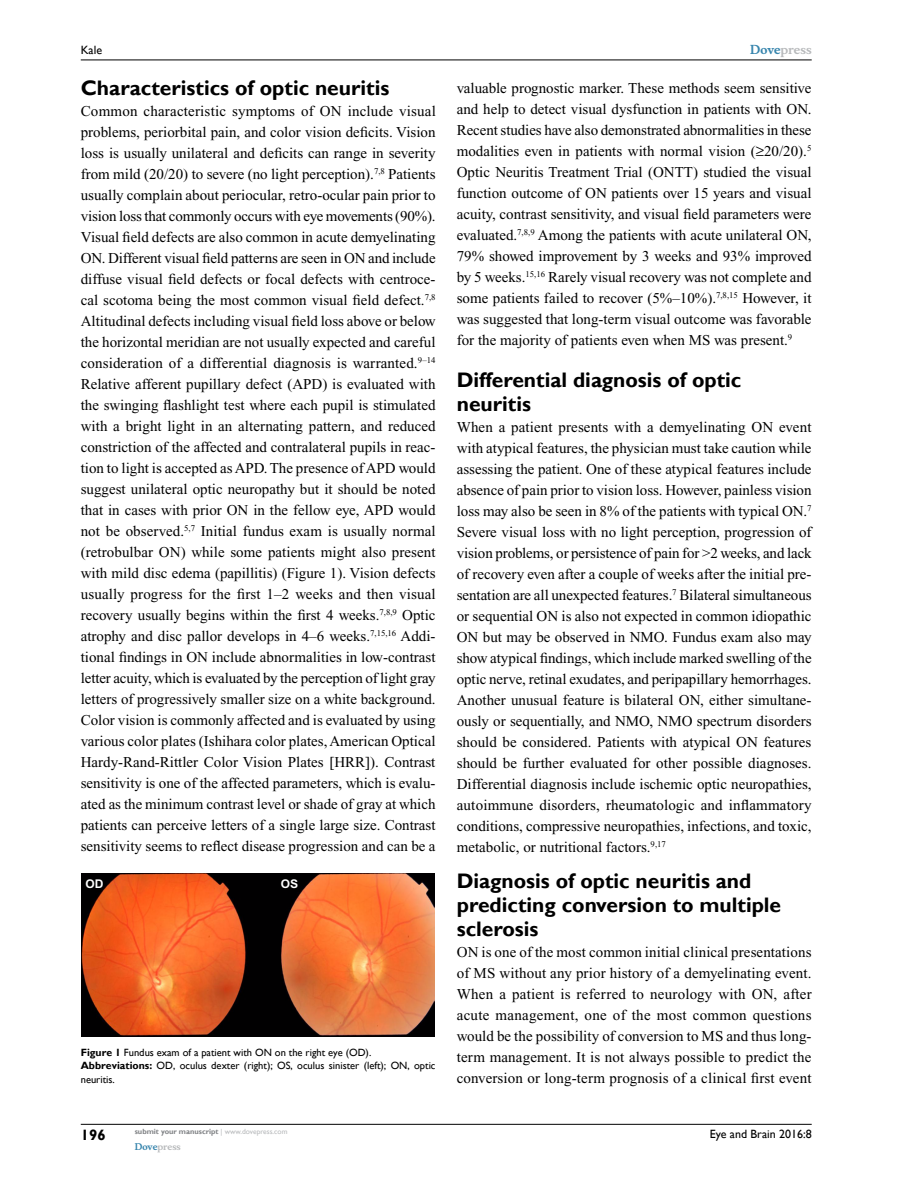
<style>
.page{position:relative;width:918px;height:1188px;background:#fff}
.page>*{position:absolute;margin:0;border:0;box-sizing:border-box;transform-origin:0 0}
.t1{font:700 21px/24px "Gill Sans";color:#000}
.t2{font:15px/21px "Times New Roman";color:#000;text-align:justify}
.t3{font:700 15px "Gill Sans";color:#000}
.t4{font:12px "Gill Sans";color:#000}
.t5{font:700 12px "Musee";color:#b8babc}
.t6{font:700 12px "Arial";color:#fff}
.t7{font:10.5px/13.5px "Gill Sans";color:#000}
.t8{font:700 9px "Musee";color:#b8babc}
.t9{font:700 7.5px "Gill Sans";color:#808285}
.s1{font-weight:700}
.s2{font-weight:400;color:#b8babc}
.s3{color:#3785ad}
</style>
<div class="page">
<hr style="left:81px;top:1124px;width:731px;height:1px;background:#000">
<hr style="left:81px;top:60px;width:731px;height:1px;background:#000">
<img style="left:82px;top:874px;width:353px;height:163px">
<p class="t4" style="left:81px;top:43px;width:23px">Kale</p>
<h1 class="t1" style="left:81px;top:77px;width:310px">Characteristics of optic neuritis</h1>
<p class="t2" style="left:81px;top:101px;width:357px">Common characteristic symptoms of ON include visual problems, periorbital pain, and color vision deficits. Vision loss is usually unilateral and deficits can range in severity from mild (20/20) to severe (no light perception).<sup>7,8</sup> Patients usually complain about periocular, retro-ocular pain prior to vision loss that commonly occurs with eye movements (90%).<br>Visual field defects are also common in acute demyelinating ON. Different visual field patterns are seen in ON and include diffuse visual field defects or focal defects with centroce&shy;cal scotoma being the most common visual field defect.<sup>7,8<br></sup>Altitudinal defects including visual field loss above or below the horizontal meridian are not usually expected and careful consideration of a differential diagnosis is warranted.<sup>9–14<br></sup>Relative afferent pupillary defect (APD) is evaluated with the swinging flashlight test where each pupil is stimulated with a bright light in an alternating pattern, and reduced constriction of the affected and contralateral pupils in reac&shy;tion to light is accepted as APD. The presence of APD would suggest unilateral optic neuropathy but it should be noted that in cases with prior ON in the fellow eye, APD would not be observed.<sup>5,7</sup> Initial fundus exam is usually normal (retrobulbar ON) while some patients might also present with mild disc edema (papillitis) (Figure 1). Vision defects usually progress for the first 1–2 weeks and then visual recovery usually begins within the first 4 weeks.<sup>7,8,9</sup> Optic atrophy and disc pallor develops in 4–6 weeks.<sup>7,15,16</sup> Addi&shy;tional findings in ON include abnormalities in low-contrast letter acuity, which is evaluated by the perception of light gray letters of progressively smaller size on a white background.<br>Color vision is commonly affected and is evaluated by using various color plates (Ishihara color plates, American Optical Hardy-Rand-Rittler Color Vision Plates [HRR]). Contrast sensitivity is one of the affected parameters, which is evalu&shy;ated as the minimum contrast level or shade of gray at which patients can perceive letters of a single large size. Contrast sensitivity seems to reflect disease progression and can be a</p>
<p class="t6" style="left:86px;top:877px;width:19px">OD</p>
<p class="t6" style="left:281px;top:877px;width:19px">OS</p>
<p class="t7" style="left:81px;top:1045px;width:356px"><span class="s1">Figure 1</span> Fundus exam of a patient with ON on the right eye (OD).<br><span class="s1">Abbreviations:</span> OD, oculus dexter (right); OS, oculus sinister (left); ON, optic neuritis.</p>
<p class="t3" style="left:81px;top:1126px;width:26px">196</p>
<p class="t9" style="left:135px;top:1127px;width:154px">submit your manuscript <span class="s2">| www.dovepress.com</span></p>
<p class="t8" style="left:135px;top:1141px;width:48px"><span class="s3">Dove</span>press</p>
<p class="t5" style="left:750px;top:43px;width:63px"><span class="s3">Dove</span>press</p>
<p class="t2" style="left:457px;top:77px;width:356px">valuable prognostic marker. These methods seem sensitive and help to detect visual dysfunction in patients with ON.<br>Recent studies have also demonstrated abnormalities in these modalities even in patients with normal vision (≥20/20).<sup>5<br></sup>Optic Neuritis Treatment Trial (ONTT) studied the visual function outcome of ON patients over 15 years and visual acuity, contrast sensitivity, and visual field parameters were evaluated.<sup>7,8,9</sup> Among the patients with acute unilateral ON, 79% showed improvement by 3 weeks and 93% improved by 5 weeks.<sup>15,16</sup> Rarely visual recovery was not complete and some patients failed to recover (5%–10%).<sup>7,8,15</sup> However, it was suggested that long-term visual outcome was favorable for the majority of patients even when MS was present.<sup>9</sup></p>
<h1 class="t1" style="left:457px;top:368px;width:286px">Differential diagnosis of optic neuritis</h1>
<p class="t2" style="left:457px;top:416px;width:357px">When a patient presents with a demyelinating ON event with atypical features, the physician must take caution while assessing the patient. One of these atypical features include absence of pain prior to vision loss. However, painless vision loss may also be seen in 8% of the patients with typical ON.<sup>7<br></sup>Severe visual loss with no light perception, progression of vision problems, or persistence of pain for &gt;2 weeks, and lack of recovery even after a couple of weeks after the initial pre&shy;sentation are all unexpected features.<sup>7</sup> Bilateral simultaneous or sequential ON is also not expected in common idiopathic ON but may be observed in NMO. Fundus exam also may show atypical findings, which include marked swelling of the optic nerve, retinal exudates, and peripapillary hemorrhages.<br>Another unusual feature is bilateral ON, either simultane&shy;ously or sequentially, and NMO, NMO spectrum disorders should be considered. Patients with atypical ON features should be further evaluated for other possible diagnoses.<br>Differential diagnosis include ischemic optic neuropathies, autoimmune disorders, rheumatologic and inflammatory conditions, compressive neuropathies, infections, and toxic, metabolic, or nutritional factors.<sup>9,17</sup></p>
<h1 class="t1" style="left:457px;top:869px;width:326px">Diagnosis of optic neuritis and predicting conversion to multiple sclerosis</h1>
<p class="t2" style="left:457px;top:941px;width:357px">ON is one of the most common initial clinical presentations of MS without any prior history of a demyelinating event.<br>When a patient is referred to neurology with ON, after acute management, one of the most common questions would be the possibility of conversion to MS and thus long&shy;term management. It is not always possible to predict the conversion or long-term prognosis of a clinical first event</p>
<p class="t4" style="left:710px;top:1127px;width:103px">Eye and Brain 2016:8</p>
</div>
